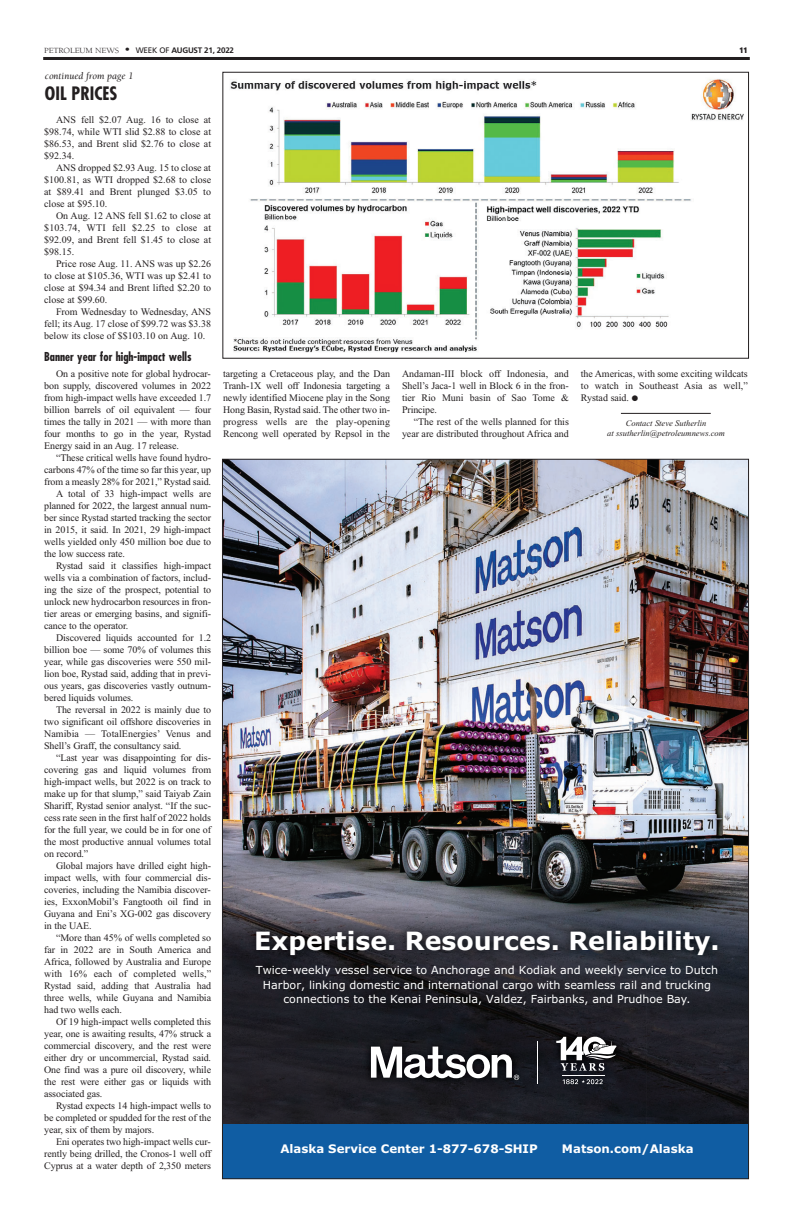
<style>
.page{position:relative;width:792px;height:1224px;background:#fff}
.page>*{position:absolute;margin:0;border:0;box-sizing:border-box;transform-origin:0 0}
.t1{font:25.2px "Verdana Bold+T42";color:#fff}
.t2{font:700 condensed 18px "Futura";color:#231f20}
.t3{font:700 condensed 12px "Futura";color:#231f20}
.t4{font:11.8px "Verdana Bold+T42";color:#fff}
.t5{font:11.1px/14.6px "Verdana+T42";color:#fff;text-align:center}
.t6{font:10px/12px "Times New Roman";letter-spacing:-.01em;color:#231f20;text-align:justify}
.t7{font:10px "Times New Roman";letter-spacing:.01em;color:#231f20}
.t8{font:italic 10px "Berkeley";color:#231f20}
.t9{font:italic 8.5px/10px "Times New Roman";color:#231f20;text-align:center}
.t10{font:8.1px "Berkeley";letter-spacing:-.015em;color:#231f20;scale:1.11 1}
.t11{font:900 condensed 8px "Frutiger";color:#231f20}
.s1{font-size:12px}
.s2{font-family:"Frutiger";font-size:8px}
.s3{font-family:"Frutiger";font-weight:700;font-size:8px}
</style>
<div class="page">
<hr style="left:43px;top:57px;width:707px;height:3px;background:#231f20">
<img style="left:224px;top:461px;width:422px;height:587px">
<img style="left:646px;top:461px;width:101px;height:663px">
<div style="left:224px;top:1048px;width:139px;height:76px;background:#212026"></div>
<img style="left:611px;top:1048px;width:36px;height:76px">
<div style="left:363px;top:1096px;width:248px;height:28px;background:#1d1d24"></div>
<div style="left:223px;top:1124px;width:525px;height:54px;background:#105da3"></div>
<img style="left:239px;top:913px;width:496px;height:60px">
<img style="left:359px;top:1025px;width:270px;height:71px">
<svg style="left:371px;top:1047px;width:148px;height:33px"></svg>
<svg style="left:563px;top:1079px;width:40px;height:5px"></svg>
<hr style="left:563px;top:1075px;width:42px;height:1px;background:#fff">
<svg style="left:556px;top:1037px;width:61px;height:34px"></svg>
<hr style="left:537px;top:1041px;width:1px;height:42px;background:#fff">
<img style="left:230px;top:79px;width:514px;height:274px">
<div style="left:223px;top:72px;width:526px;height:286px;border:1px solid #231f20"></div>
<hr style="left:621px;top:413px;width:90px;height:1px;background:#231f20">
<p class="t10" style="left:44px;top:48px;width:173px">PETROLEUM NEWS <span class="s1">•</span> <span class="s2">WEEK OF</span> <span class="s3">AUGUST 21, 2022</span></p>
<p class="t11" style="left:739px;top:47px;width:10px">11</p>
<p class="t8" style="left:45px;top:72px;width:90px">continued from page 1</p>
<h2 class="t2" style="left:45px;top:86px;width:74px">OIL PRICES</h2>
<p class="t6" style="left:44px;top:115px;width:168px;text-indent:12px">ANS fell $2.07 Aug. 16 to close at $98.74, while WTI slid $2.88 to close at $86.53, and Brent slid $2.76 to close at $92.34.</p>
<p class="t6" style="left:44px;top:163px;width:168px;text-indent:12px">ANS dropped $2.93 Aug. 15 to close at $100.81, as WTI dropped $2.68 to close at $89.41 and Brent plunged $3.05 to close at $95.10.</p>
<p class="t6" style="left:44px;top:211px;width:168px;text-indent:12px">On Aug. 12 ANS fell $1.62 to close at $103.74, WTI fell $2.25 to close at $92.09, and Brent fell $1.45 to close at $98.15.</p>
<p class="t6" style="left:44px;top:259px;width:168px;text-indent:12px">Price rose Aug. 11. ANS was up $2.26 to close at $105.36, WTI was up $2.41 to close at $94.34 and Brent lifted $2.20 to close at $99.60.</p>
<p class="t6" style="left:44px;top:307px;width:168px;text-indent:12px">From Wednesday to Wednesday, ANS fell; its Aug. 17 close of $99.72 was $3.38 below its close of $$103.10 on Aug. 10.</p>
<p class="t3" style="left:44px;top:351px;width:149px">Banner year for high-impact wells</p>
<p class="t6" style="left:44px;top:369px;width:168px;text-indent:12px">On a positive note for global hydrocar&shy;bon supply, discovered volumes in 2022 from high-impact wells have exceeded 1.7 billion barrels of oil equivalent — four times the tally in 2021 — with more than four months to go in the year, Rystad Energy said in an Aug. 17 release.</p>
<p class="t6" style="left:56px;top:453px;width:156px">“These critical wells have found hydro-</p>
<p class="t6" style="left:44px;top:465px;width:168px">carbons 47% of the time so far this year, up</p>
<p class="t6" style="left:44px;top:477px;width:168px">from a measly 28% for 2021,” Rystad said.</p>
<p class="t6" style="left:56px;top:489px;width:157px">A total of 33 high-impact wells are</p>
<p class="t6" style="left:44px;top:501px;width:168px">planned for 2022, the largest annual num-</p>
<p class="t6" style="left:44px;top:513px;width:168px">ber since Rystad started tracking the sector</p>
<p class="t6" style="left:44px;top:525px;width:168px">in 2015, it said. In 2021, 29 high-impact</p>
<p class="t6" style="left:44px;top:537px;width:168px">wells yielded only 450 million boe due to</p>
<p class="t6" style="left:44px;top:549px;width:82px">the low success rate.</p>
<p class="t6" style="left:56px;top:561px;width:157px">Rystad said it classifies high-impact</p>
<p class="t6" style="left:44px;top:573px;width:168px">wells via a combination of factors, includ-</p>
<p class="t6" style="left:44px;top:585px;width:168px">ing the size of the prospect, potential to</p>
<p class="t6" style="left:44px;top:597px;width:168px">unlock new hydrocarbon resources in fron-</p>
<p class="t6" style="left:44px;top:609px;width:168px">tier areas or emerging basins, and signifi-</p>
<p class="t6" style="left:44px;top:621px;width:86px">cance to the operator.</p>
<p class="t6" style="left:56px;top:633px;width:157px">Discovered liquids accounted for 1.2</p>
<p class="t6" style="left:44px;top:645px;width:168px">billion boe — some 70% of volumes this</p>
<p class="t6" style="left:44px;top:657px;width:168px">year, while gas discoveries were 550 mil-</p>
<p class="t6" style="left:44px;top:669px;width:168px">lion boe, Rystad said, adding that in previ-</p>
<p class="t6" style="left:44px;top:681px;width:168px">ous years, gas discoveries vastly outnum-</p>
<p class="t6" style="left:44px;top:693px;width:91px">bered liquids volumes.</p>
<p class="t6" style="left:56px;top:705px;width:157px">The reversal in 2022 is mainly due to</p>
<p class="t6" style="left:44px;top:717px;width:168px">two significant oil offshore discoveries in</p>
<p class="t6" style="left:44px;top:729px;width:168px">Namibia — TotalEnergies’ Venus and</p>
<p class="t6" style="left:44px;top:741px;width:139px">Shell’s Graff, the consultancy said.</p>
<p class="t6" style="left:56px;top:753px;width:156px">“Last year was disappointing for dis-</p>
<p class="t6" style="left:44px;top:765px;width:168px">covering gas and liquid volumes from</p>
<p class="t6" style="left:44px;top:777px;width:168px">high-impact wells, but 2022 is on track to</p>
<p class="t6" style="left:44px;top:789px;width:168px">make up for that slump,” said Taiyab Zain</p>
<p class="t6" style="left:44px;top:801px;width:168px">Shariff, Rystad senior analyst. “If the suc-</p>
<p class="t6" style="left:44px;top:813px;width:168px">cess rate seen in the first half of 2022 holds</p>
<p class="t6" style="left:44px;top:825px;width:168px">for the full year, we could be in for one of</p>
<p class="t6" style="left:44px;top:837px;width:168px">the most productive annual volumes total</p>
<p class="t6" style="left:44px;top:849px;width:46px">on record.”</p>
<p class="t6" style="left:56px;top:861px;width:157px">Global majors have drilled eight high-</p>
<p class="t6" style="left:44px;top:873px;width:168px">impact wells, with four commercial dis-</p>
<p class="t6" style="left:44px;top:885px;width:168px">coveries, including the Namibia discover-</p>
<p class="t6" style="left:44px;top:897px;width:168px">ies, ExxonMobil’s Fangtooth oil find in</p>
<p class="t6" style="left:44px;top:909px;width:168px">Guyana and Eni’s XG-002 gas discovery</p>
<p class="t6" style="left:44px;top:921px;width:49px">in the UAE.</p>
<p class="t6" style="left:56px;top:933px;width:157px">“More than 45% of wells completed so</p>
<p class="t6" style="left:44px;top:945px;width:168px">far in 2022 are in South America and</p>
<p class="t6" style="left:44px;top:957px;width:168px">Africa, followed by Australia and Europe</p>
<p class="t7" style="left:44px;top:970px;width:168px">with 16% each of completed wells,”</p>
<p class="t6" style="left:44px;top:981px;width:168px">Rystad said, adding that Australia had</p>
<p class="t6" style="left:44px;top:993px;width:168px">three wells, while Guyana and Namibia</p>
<p class="t6" style="left:44px;top:1005px;width:79px">had two wells each.</p>
<p class="t6" style="left:56px;top:1017px;width:157px">Of 19 high-impact wells completed this</p>
<p class="t6" style="left:44px;top:1029px;width:168px">year, one is awaiting results, 47% struck a</p>
<p class="t6" style="left:44px;top:1041px;width:168px">commercial discovery, and the rest were</p>
<p class="t6" style="left:44px;top:1053px;width:168px">either dry or uncommercial, Rystad said.</p>
<p class="t6" style="left:44px;top:1065px;width:168px">One find was a pure oil discovery, while</p>
<p class="t6" style="left:44px;top:1077px;width:168px">the rest were either gas or liquids with</p>
<p class="t6" style="left:44px;top:1089px;width:60px">associated gas.</p>
<p class="t6" style="left:56px;top:1101px;width:157px">Rystad expects 14 high-impact wells to</p>
<p class="t6" style="left:44px;top:1113px;width:168px">be completed or spudded for the rest of the</p>
<p class="t6" style="left:44px;top:1125px;width:112px">year, six of them by majors.</p>
<p class="t6" style="left:56px;top:1137px;width:156px">Eni operates two high-impact wells cur-</p>
<p class="t6" style="left:44px;top:1149px;width:168px">rently being drilled, the Cronos-1 well off</p>
<p class="t6" style="left:44px;top:1161px;width:168px">Cyprus at a water depth of 2,350 meters</p>
<p class="t6" style="left:223px;top:369px;width:168px">targeting a Cretaceous play, and the Dan Tranh-1X well off Indonesia targeting a newly identified Miocene play in the Song Hong Basin, Rystad said. The other two in&shy;progress wells are the play-opening Rencong well operated by Repsol in the</p>
<p class="t6" style="left:402px;top:369px;width:168px">Andaman-III block off Indonesia, and Shell’s Jaca-1 well in Block 6 in the fron&shy;tier Rio Muni basin of Sao Tome &amp; Principe.</p>
<p class="t6" style="left:402px;top:417px;width:168px;text-align:right">“The rest of the wells planned for this year are distributed throughout Africa and</p>
<p class="t6" style="left:581px;top:369px;width:168px">the Americas, with some exciting wildcats to watch in Southeast Asia as well,” Rystad said. ●</p>
<p class="t9" style="left:607px;top:418px;width:119px">Contact Steve Sutherlin<br>at ssutherlin@petroleumnews.com</p>
<h1 class="t1" style="left:254px;top:932px;width:467px">Expertise. Resources. Reliability.</h1>
<p class="t5" style="left:256px;top:964px;width:464px">Twice-weekly vessel service to Anchorage and Kodiak and weekly service to Dutch<br>Harbor, linking domestic and international cargo with seamless rail and trucking connections to the Kenai Peninsula, Valdez, Fairbanks, and Prudhoe Bay.</p>
<p class="t4" style="left:280px;top:1144px;width:259px">Alaska Service Center 1-877-678-SHIP</p>
<p class="t4" style="left:562px;top:1144px;width:133px">Matson.com/Alaska</p>
</div>
